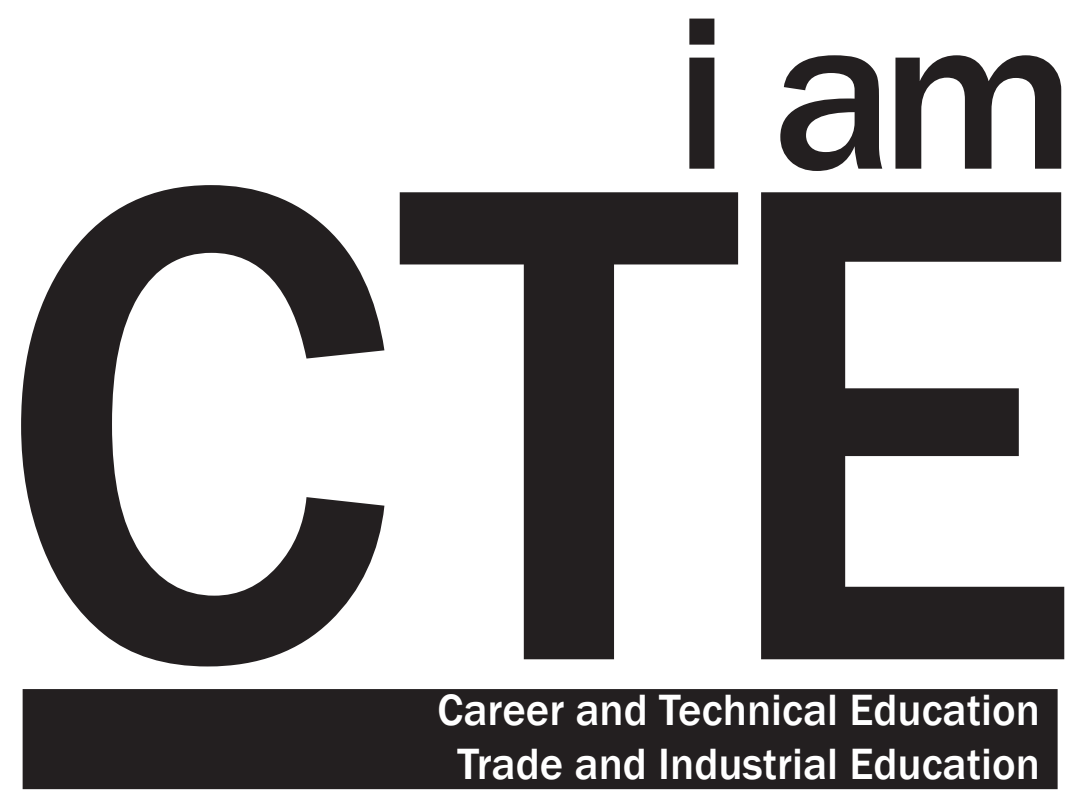
<style>
.page{position:relative;width:1080px;height:794px;background:#fff}
.page>*{position:absolute;margin:0;border:0;box-sizing:border-box;transform-origin:0 0}
.t1{font:500 700px "Franklin Gothic";color:#231f20}
.t2{font:500 225px "Franklin Gothic";color:#231f20}
.t3{font:500 45px/54px "Franklin Gothic";color:#fff;text-align:center}
</style>
<div class="page">
<div style="left:23px;top:688px;width:1035px;height:100px;background:#231f20"></div>
<h2 class="t2" style="left:674px;top:-46px;width:403px">i am</h2>
<h1 class="t1" style="left:-6px;top:-8px;width:1093px">CTE</h1>
<p class="t3" style="left:438px;top:683px;width:604px">Career and Technical Education<br>Trade and Industrial Education</p>
</div>
